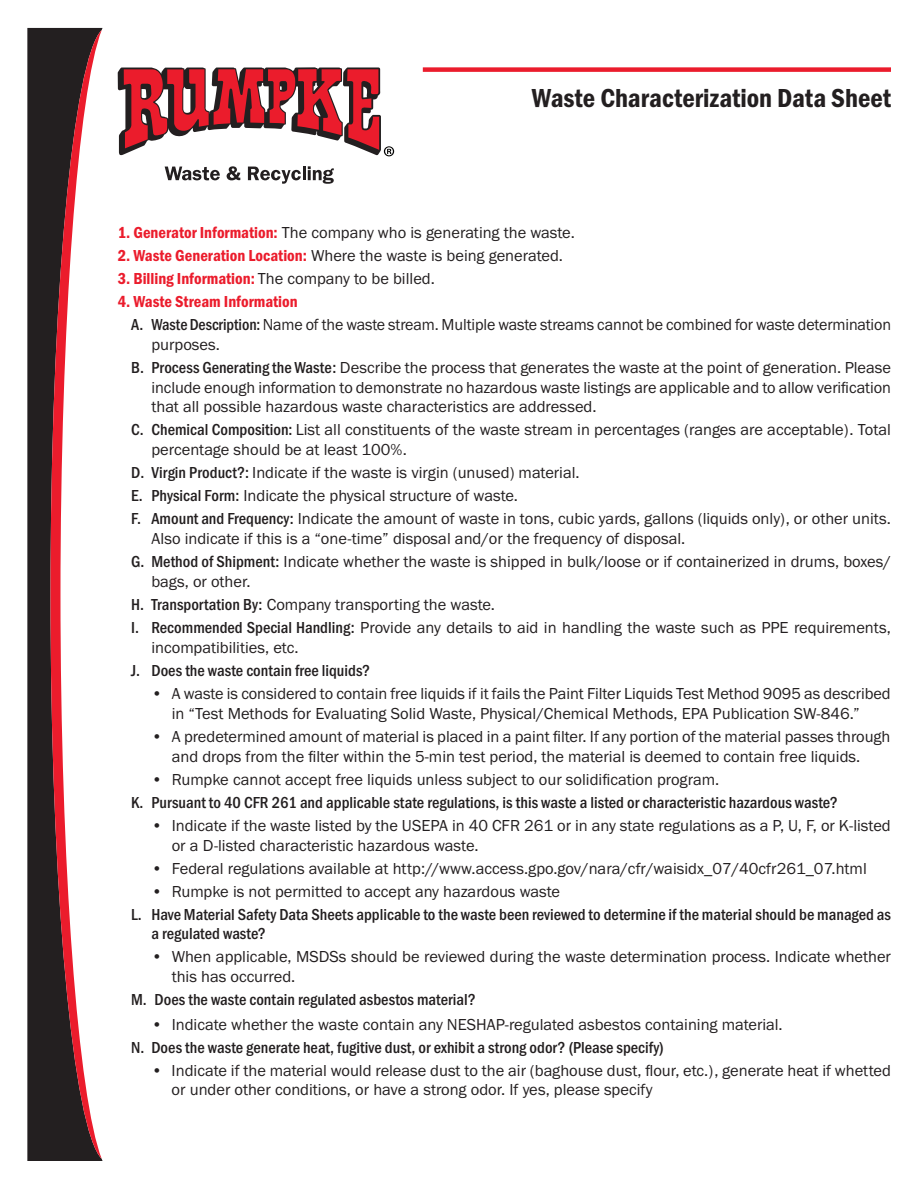
<style>
.page{position:relative;width:918px;height:1188px;background:#fff}
.page>*{position:absolute;margin:0;border:0;box-sizing:border-box;transform-origin:0 0}
.t1{font:27px "Franklin Gothic URW Con Dem";color:#231f20}
.t2{font:16.5px/19.8px "Franklin Gothic URW Boo";color:#231f20}
.t3{font:500 16.5px/19.8px "Franklin Gothic URW Cond";color:#231f20}
.t4{font:16.5px "Franklin Gothic URW Con Dem";color:#eb1c2c}
.s1{font-family:"Franklin Gothic URW Con Dem";color:#eb1c2c}
.s2{font-family:"Franklin Gothic URW Boo";color:#231f20}
.s3{font-family:"Franklin Gothic URW Cond";font-weight:500}
</style>
<div class="page">
<div style="left:27px;top:28px;width:76px;height:1133px;background:#231f20"></div>
<svg style="left:50px;top:30px;width:52px;height:1129px"></svg>
<svg style="left:165px;top:167px;width:55px;height:13px"></svg>
<svg style="left:227px;top:166px;width:13px;height:14px"></svg>
<svg style="left:248px;top:166px;width:86px;height:18px"></svg>
<svg style="left:118px;top:67px;width:276px;height:89px"></svg>
<div style="left:423px;top:67px;width:468px;height:5px;background:#eb1c2c"></div>
<h1 class="t1" style="left:532px;top:80px;width:361px">Waste Characterization Data Sheet</h1>
<p class="t2" style="left:118px;top:222px;width:459px"><span class="s1">1. Generator Information:</span> The company who is generating the waste.</p>
<p class="t2" style="left:118px;top:245px;width:447px"><span class="s1">2. Waste Generation Location:</span> Where the waste is being generated.</p>
<p class="t4" style="left:118px;top:267px;width:319px">3. Billing Information: <span class="s2">The company to be billed.</span></p>
<p class="t4" style="left:118px;top:290px;width:181px">4. Waste Stream Information</p>
<p class="t2" style="left:151px;top:314px;width:741px;text-indent:-20px"><span class="s3">A. Waste Description:</span> Name of the waste stream. Multiple waste streams cannot be combined for waste determination purposes.</p>
<p class="t2" style="left:151px;top:357px;width:741px;text-align:justify;text-indent:-20px"><span class="s3">B. Process Generating the Waste:</span> Describe the process that generates the waste at the point of generation. Please include enough information to demonstrate no hazardous waste listings are applicable and to allow verification that all possible hazardous waste characteristics are addressed.</p>
<p class="t2" style="left:151px;top:420px;width:741px;text-indent:-20px"><span class="s3">C. Chemical Composition:</span> List all constituents of the waste stream in percentages (ranges are acceptable). Total percentage should be at least 100%.</p>
<p class="t2" style="left:131px;top:461px;width:761px;line-height:23.1px"><span class="s3">D. Virgin Product?:</span> Indicate if the waste is virgin (unused) material.<br><span class="s3">E. Physical Form:</span> Indicate the physical structure of waste.<br><span class="s3">F. Amount and Frequency:</span> Indicate the amount of waste in tons, cubic yards, gallons (liquids only), or other units.</p>
<p class="t2" style="left:131px;top:527px;width:761px;line-height:23.1px;text-indent:20px">Also indicate if this is a “one-time” disposal and/or the frequency of disposal.<br><span class="s3">G. Method of Shipment:</span> Indicate whether the waste is shipped in bulk/loose or if containerized in drums, boxes/</p>
<p class="t2" style="left:131px;top:570px;width:761px;line-height:23.1px;text-indent:20px">bags, or other.<br><span class="s3">H. Transportation By:</span> Company transporting the waste.<br><span class="s3">I. Recommended Special Handling:</span> Provide any details to aid in handling the waste such as PPE requirements,</p>
<p class="t2" style="left:151px;top:637px;width:149px">incompatibilities, etc.</p>
<p class="t3" style="left:131px;top:659px;width:241px">J. Does the waste contain free liquids?</p>
<p class="t2" style="left:172px;top:683px;width:721px;text-indent:-20px">• A waste is considered to contain free liquids if it fails the Paint Filter Liquids Test Method 9095 as described in “Test Methods for Evaluating Solid Waste, Physical/Chemical Methods, EPA Publication SW-846.”</p>
<p class="t2" style="left:151px;top:726px;width:741px;text-align:center">• A predetermined amount of material is placed in a paint filter. If any portion of the material passes through and drops from the filter within the 5-min test period, the material is deemed to contain free liquids.</p>
<p class="t2" style="left:151px;top:769px;width:569px">• Rumpke cannot accept free liquids unless subject to our solidification program.</p>
<p class="t3" style="left:131px;top:791px;width:708px">K. Pursuant to 40 CFR 261 and applicable state regulations, is this waste a listed or characteristic hazardous waste?</p>
<p class="t2" style="left:172px;top:815px;width:721px;text-indent:-20px">• Indicate if the waste listed by the USEPA in 40 CFR 261 or in any state regulations as a P, U, F, or K-listed or a D-listed characteristic hazardous waste.</p>
<p class="t2" style="left:151px;top:858px;width:717px">• Federal regulations available at http://www.access.gpo.gov/nara/cfr/waisidx_07/40cfr261_07.html</p>
<p class="t2" style="left:151px;top:881px;width:410px">• Rumpke is not permitted to accept any hazardous waste</p>
<p class="t3" style="left:151px;top:903px;width:741px;text-indent:-20px">L. Have Material Safety Data Sheets applicable to the waste been reviewed to determine if the material should be managed as a regulated waste?</p>
<p class="t2" style="left:172px;top:947px;width:721px;text-indent:-20px">• When applicable, MSDSs should be reviewed during the waste determination process. Indicate whether this has occurred.</p>
<p class="t3" style="left:131px;top:989px;width:346px">M. Does the waste contain regulated asbestos material?</p>
<p class="t2" style="left:151px;top:1014px;width:633px">• Indicate whether the waste contain any NESHAP-regulated asbestos containing material.</p>
<p class="t3" style="left:131px;top:1036px;width:534px">N. Does the waste generate heat, fugitive dust, or exhibit a strong odor? (Please specify)</p>
<p class="t2" style="left:172px;top:1060px;width:721px;text-indent:-20px">• Indicate if the material would release dust to the air (baghouse dust, flour, etc.), generate heat if whetted or under other conditions, or have a strong odor. If yes, please specify</p>
</div>
